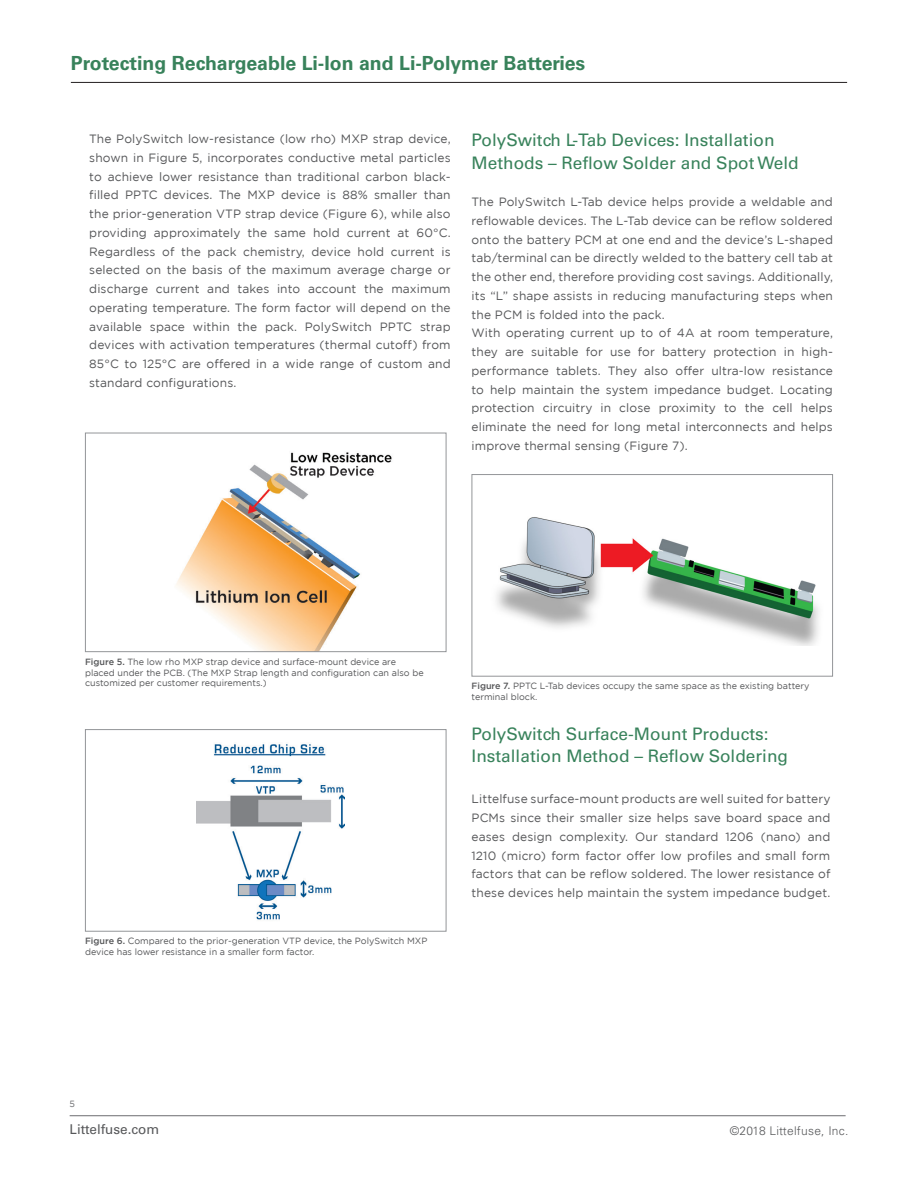
<style>
.page{position:relative;width:918px;height:1188px;background:#fff}
.page>*{position:absolute;margin:0;border:0;box-sizing:border-box;transform-origin:0 0}
.t1{font:700 19.5px "Univers LT Std";color:#38825b}
.Orange_Heading{font:17.25px/22.5px "Univers LT Std";color:#38825b}
.t2{font:13.5px "Univers LT Std";color:#57585a}
.inside_txt{font:12px/18.8px "Gotham";letter-spacing:.01em;color:#57585a;text-align:justify}
.t3{font:300 12px "Univers LT Std";letter-spacing:.02em;color:#57585a}
.fig_txt{font:9px/10.8px "Gotham";color:#57585a}
.t4{font:9px "Gotham";color:#6c6d70}
.s1{font-weight:500}
</style>
<div class="page">
<hr style="left:70px;top:1115px;width:776px;height:1px;background:#6c6d70">
<hr style="left:71px;top:82px;width:776px;height:1px;background:#231f20">
<div style="left:85px;top:729px;width:361px;height:203px;border:1px solid #939598"></div>
<div style="left:472px;top:474px;width:361px;height:203px;border:1px solid #939598"></div>
<img style="left:176px;top:452px;width:216px;height:198px">
<img style="left:197px;top:744px;width:148px;height:176px">
<img style="left:496px;top:517px;width:323px;height:129px">
<div style="left:85px;top:433px;width:361px;height:219px;border:1px solid #939598"></div>
<h1 class="t1" style="left:71px;top:52px;width:516px">Protecting Rechargeable Li-Ion and Li-Polymer Batteries</h1>
<p class="inside_txt" style="left:89px;top:129px;width:363px">The PolySwitch low-resistance (low rho) MXP strap device, shown in Figure 5, incorporates conductive metal particles to achieve lower resistance than traditional carbon black&shy;filled PPTC devices. The MXP device is 88% smaller than the prior-generation VTP strap device (Figure 6), while also providing approximately the same hold current at 60°C.<br>Regardless of the pack chemistry, device hold current is selected on the basis of the maximum average charge or discharge current and takes into account the maximum operating temperature. The form factor will depend on the available space within the pack. PolySwitch PPTC strap devices with activation temperatures (thermal cutoff) from 85°C to 125°C are offered in a wide range of custom and standard configurations.</p>
<p class="Orange_Heading" style="left:472px;top:129px;width:329px">PolySwitch L-Tab Devices: Installation<br>Methods – Reflow Solder and Spot Weld</p>
<p class="inside_txt" style="left:472px;top:192px;width:363px">The PolySwitch L-Tab device helps provide a weldable and reflowable devices. The L-Tab device can be reflow soldered onto the battery PCM at one end and the device’s L-shaped tab/terminal can be directly welded to the battery cell tab at the other end, therefore providing cost savings. Additionally, its “L” shape assists in reducing manufacturing steps when the PCM is folded into the pack.</p>
<p class="inside_txt" style="left:472px;top:324px;width:363px">With operating current up to of 4A at room temperature, they are suitable for use for battery protection in high&shy;performance tablets. They also offer ultra-low resistance to help maintain the system impedance budget. Locating protection circuitry in close proximity to the cell helps eliminate the need for long metal interconnects and helps improve thermal sensing (Figure 7).</p>
<p class="fig_txt" style="left:85px;top:656px;width:340px"><span class="s1">Figure 5.</span> The low rho MXP strap device and surface-mount device are placed under the PCB. (The MXP Strap length and configuration can also be customized per customer requirements.)</p>
<p class="fig_txt" style="left:85px;top:936px;width:344px"><span class="s1">Figure 6.</span> Compared to the prior-generation VTP device, the PolySwitch MXP device has lower resistance in a smaller form factor.</p>
<p class="fig_txt" style="left:472px;top:681px;width:339px"><span class="s1">Figure 7.</span> PPTC L-Tab devices occupy the same space as the existing battery terminal block.</p>
<p class="Orange_Heading" style="left:472px;top:722px;width:318px">PolySwitch Surface-Mount Products:<br>Installation Method – Reflow Soldering</p>
<p class="inside_txt" style="left:472px;top:789px;width:360px">Littelfuse surface-mount products are well suited for battery PCMs since their smaller size helps save board space and eases design complexity. Our standard 1206 (nano) and 1210 (micro) form factor offer low profiles and small form factors that can be reflow soldered. The lower resistance of these devices help maintain the system impedance budget.</p>
<p class="t4" style="left:70px;top:1099px;width:7px">5</p>
<p class="t2" style="left:70px;top:1121px;width:91px">Littelfuse.com</p>
<p class="t3" style="left:730px;top:1124px;width:120px">©2018 Littelfuse, Inc.</p>
</div>
